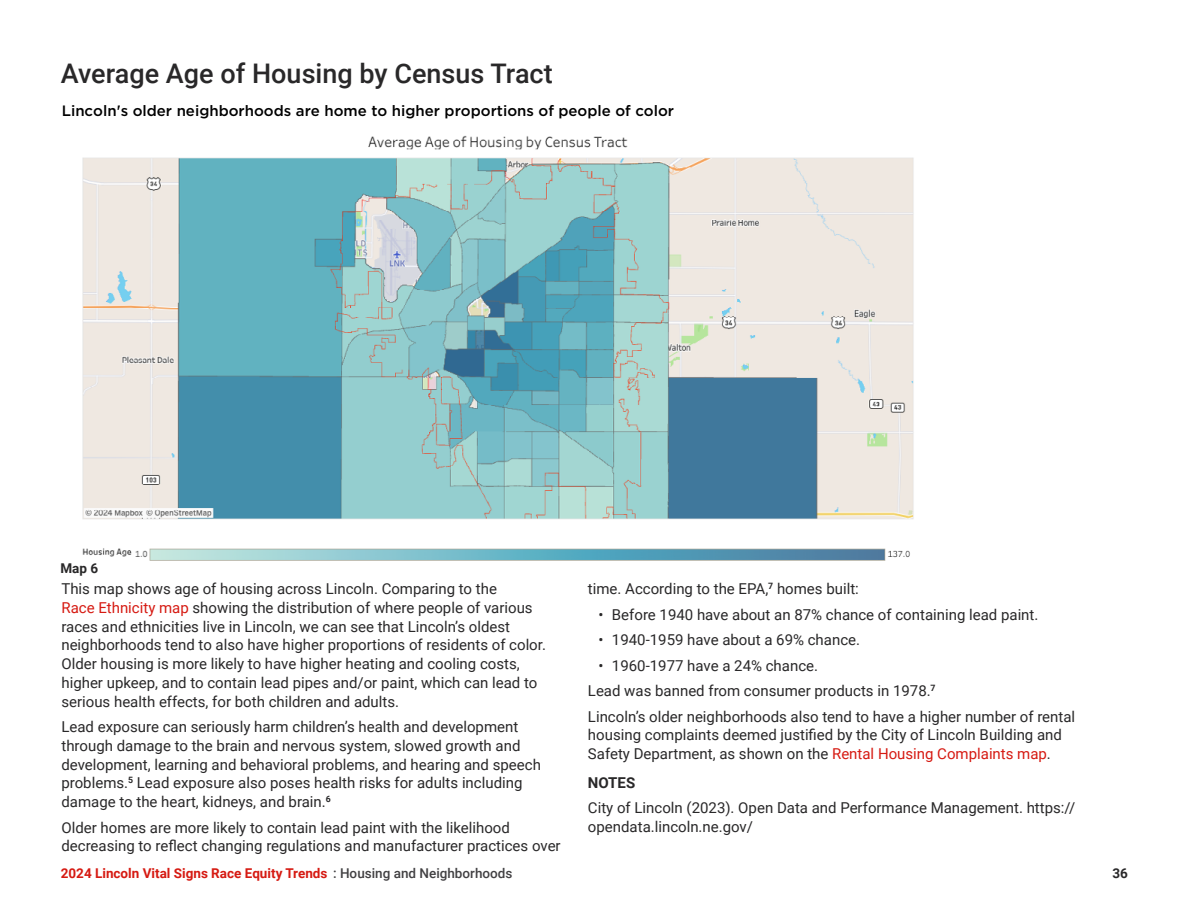
<style>
.page{position:relative;width:1188px;height:918px;background:#fff}
.page>*{position:absolute;margin:0;border:0;box-sizing:border-box;transform-origin:0 0}
.t1{font:500 27px "Roboto";color:#292829}
.t2{font:15px/18.8px "Roboto";color:#292829}
.t3{font:500 15px "Gotham";color:#000}
.t4{font:700 15px "Roboto";color:#292829}
.t5{font:700 13.5px "Roboto";color:#d61a12}
.t6{font:700 13.5px "Roboto";color:#292829}
.s1{color:#d61a12}
.s2{font-weight:500;color:#414042}
</style>
<div class="page">
<img style="left:82px;top:135px;width:832px;height:426px">
<div style="left:82px;top:524px;width:875px;height:18px;background:#fff"></div>
<h1 class="t1" style="left:61px;top:54px;width:493px">Average Age of Housing by Census Tract</h1>
<p class="t3" style="left:62px;top:101px;width:614px">Lincoln's older neighborhoods are home to higher proportions of people of color</p>
<p class="t6" style="left:60px;top:559px;width:39px">Map 6</p>
<p class="t2" style="left:61px;top:579px;width:486px">This map shows age of housing across Lincoln. Comparing to the<br><span class="s1">Race Ethnicity map</span> showing the distribution of where people of various races and ethnicities live in Lincoln, we can see that Lincoln’s oldest neighborhoods tend to also have higher proportions of residents of color.<br>Older housing is more likely to have higher heating and cooling costs, higher upkeep, and to contain lead pipes and/or paint, which can lead to serious health effects, for both children and adults.</p>
<p class="t2" style="left:61px;top:717px;width:481px">Lead exposure can seriously harm children’s health and development through damage to the brain and nervous system, slowed growth and development, learning and behavioral problems, and hearing and speech problems.<sup>5</sup> Lead exposure also poses health risks for adults including damage to the heart, kidneys, and brain.<sup>6</sup></p>
<p class="t2" style="left:61px;top:817px;width:501px">Older homes are more likely to contain lead paint with the likelihood decreasing to reflect changing regulations and manufacturer practices over</p>
<p class="t2" style="left:588px;top:579px;width:272px">time. According to the EPA,<sup>7</sup> homes built:</p>
<p class="t2" style="left:598px;top:604px;width:441px">• Before 1940 have about an 87% chance of containing lead paint.</p>
<p class="t2" style="left:598px;top:630px;width:263px">• 1940-1959 have about a 69% chance.</p>
<p class="t2" style="left:588px;top:652px;width:489px;line-height:25.5px;text-indent:11px">• 1960-1977 have a 24% chance.<br>Lead was banned from consumer products in 1978.<sup>7<br></sup>Lincoln’s older neighborhoods also tend to have a higher number of rental</p>
<p class="t2" style="left:588px;top:725px;width:476px">housing complaints deemed justified by the City of Lincoln Building and<br>Safety Department, as shown on the <span class="s1">Rental Housing Complaints map</span>.</p>
<p class="t4" style="left:588px;top:772px;width:49px">NOTES</p>
<p class="t2" style="left:588px;top:798px;width:489px">City of Lincoln (2023). Open Data and Performance Management. https:// opendata.lincoln.ne.gov/</p>
<p class="t5" style="left:61px;top:864px;width:453px">2024 Lincoln Vital Signs Race Equity Trends <span class="s2">: Housing and Neighborhoods</span></p>
<p class="t6" style="left:1112px;top:863px;width:17px">36</p>
</div>
